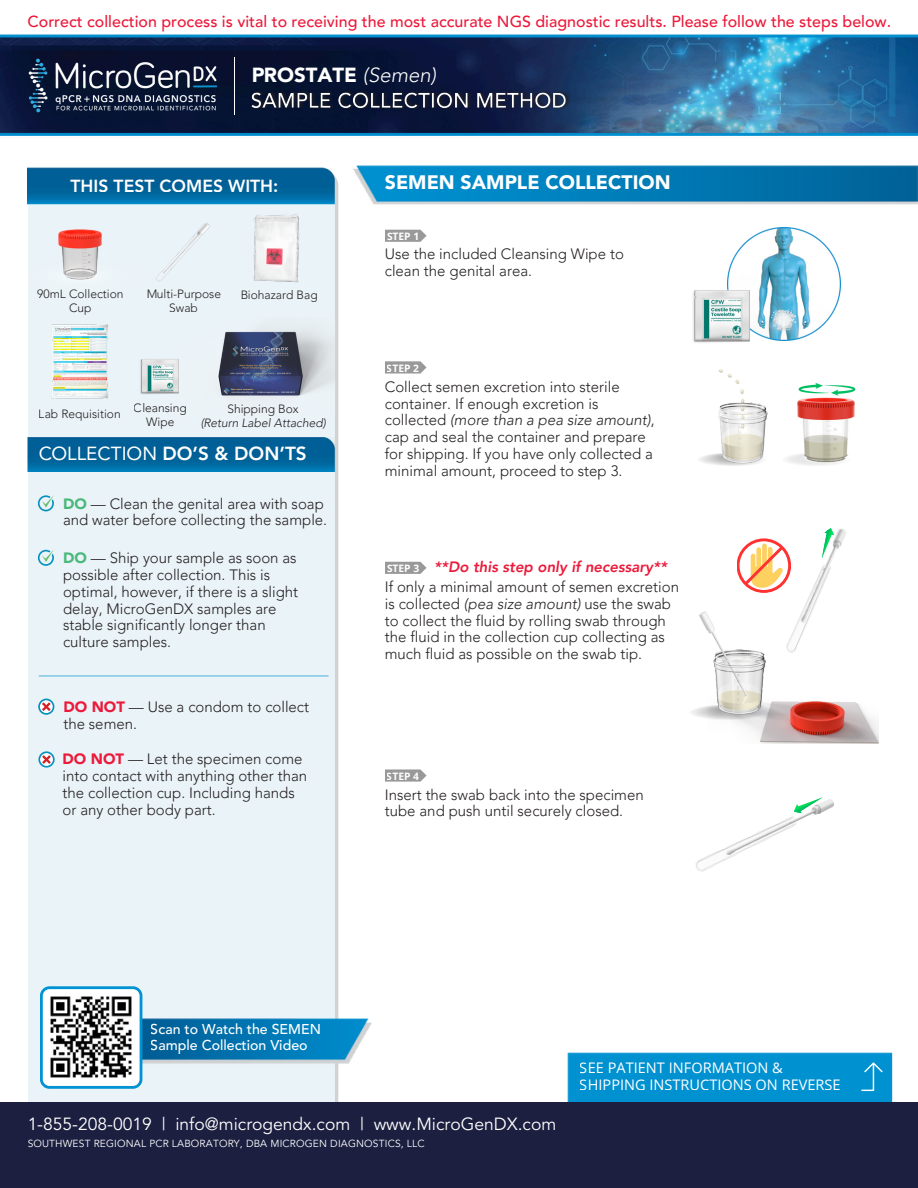
<style>
.page{position:relative;width:918px;height:1188px;background:#fff}
.page>*{position:absolute;margin:0;border:0;box-sizing:border-box;transform-origin:0 0}
.t1{font:900 20.4px "Avenir LT Pro";color:#fff}
.t2{font:900 19.5px "Avenir LT Pro";color:#fff}
.t3{font:800 18.9px "Avenir LT Pro";color:#fff}
.t4{font:17.55px "Avenir";color:#fff}
.t5{font:800 17.55px "Avenir LT Pro";color:#fff}
.t6{font:500 16.05px "Avenir LT Pro";color:#ec1a3b}
.t7{font:300 15px/16.8px "Avenir LT Pro";color:#231f20}
.t8{font:italic 800 15px "Avenir LT Pro";color:#ec1a3b}
.t9{font:14.55px/16.4px "Open Sans";color:#fff}
.t10{font:500 14.1px/15.3px "Avenir LT Std";color:#fff}
.t11{font:300 12px/14px "Avenir LT Pro";color:#231f20;text-align:center}
.t12{font:italic 300 12px "Avenir LT Pro";color:#231f20}
.t13{font:10.2px "Avenir";letter-spacing:.015em;color:#fff}
.t14{font:700 10.2px "Open Sans";color:#fff}
.s1{font-weight:300;font-style:italic}
.s2{font-weight:400}
.s3{font-weight:900;color:#48b97b}
.s4{font-weight:900;color:#ec1a3b}
.s5{font-style:italic}
</style>
<div class="page">
<img style="left:353px;top:165px;width:565px;height:40px">
<div style="left:28px;top:168px;width:288px;height:946px;background:#eaf3f8"></div>
<div style="left:174px;top:167px;width:161px;height:949px;background:#eaf3f8"></div>
<img style="left:0;top:34px;width:918px;height:102px">
<hr style="left:234px;top:57px;width:1px;height:57px;background:#fff">
<img style="left:26px;top:56px;width:194px;height:60px">
<img style="left:28px;top:167px;width:307px;height:38px">
<svg style="left:38px;top:496px;width:15px;height:15px"></svg>
<svg style="left:42px;top:495px;width:12px;height:13px"></svg>
<hr style="left:39px;top:675px;width:290px;height:2px;background:#0091d1">
<img style="left:28px;top:438px;width:308px;height:34px">
<img style="left:335px;top:1052px;width:558px;height:50px">
<svg style="left:861px;top:1063px;width:13px;height:28px"></svg>
<svg style="left:864px;top:1062px;width:19px;height:10px"></svg>
<div style="left:0;top:1102px;width:918px;height:86px;background:#1c1f40"></div>
<div style="left:385px;top:230px;width:42px;height:12px;background:#999"></div>
<div style="left:385px;top:361px;width:42px;height:12px;background:#999"></div>
<div style="left:385px;top:562px;width:42px;height:12px;background:#999"></div>
<div style="left:385px;top:769px;width:42px;height:13px;background:#999"></div>
<img style="left:728px;top:228px;width:112px;height:112px">
<img style="left:699px;top:369px;width:37px;height:97px">
<img style="left:756px;top:713px;width:123px;height:30px">
<img style="left:813px;top:537px;width:31px;height:50px">
<svg style="left:822px;top:567px;width:4px;height:5px"></svg>
<svg style="left:813px;top:528px;width:30px;height:31px"></svg>
<svg style="left:737px;top:538px;width:54px;height:49px"></svg>
<img style="left:691px;top:587px;width:174px;height:145px">
<img style="left:695px;top:799px;width:134px;height:73px">
<svg style="left:787px;top:797px;width:36px;height:28px"></svg>
<img style="left:693px;top:282px;width:63px;height:61px">
<img style="left:736px;top:379px;width:120px;height:87px">
<img style="left:142px;top:980px;width:236px;height:115px">
<svg style="left:40px;top:986px;width:102px;height:103px;background:#80c8e8"></svg>
<img style="left:45px;top:992px;width:92px;height:91px">
<svg style="left:38px;top:551px;width:15px;height:15px"></svg>
<svg style="left:42px;top:550px;width:12px;height:12px"></svg>
<svg style="left:38px;top:699px;width:16px;height:16px"></svg>
<img style="left:249px;top:86px;width:324px;height:28px">
<svg style="left:38px;top:751px;width:17px;height:17px"></svg>
<img style="left:251px;top:202px;width:53px;height:81px">
<img style="left:128px;top:201px;width:102px;height:81px">
<img style="left:218px;top:329px;width:117px;height:67px">
<img style="left:142px;top:359px;width:37px;height:35px">
<img style="left:58px;top:214px;width:92px;height:68px">
<img style="left:52px;top:324px;width:90px;height:75px">
<p class="t6" style="left:28px;top:15px;width:865px">Correct collection process is vital to receiving the most accurate NGS diagnostic results. Please follow the steps below.</p>
<h1 class="t1" style="left:251px;top:66px;width:187px">PROSTATE <span class="s1">(Semen)</span></h1>
<p class="t5" style="left:71px;top:178px;width:209px">THIS TEST COMES WITH:</p>
<p class="t11" style="left:37px;top:288px;width:88px">90mL Collection<br>Cup</p>
<p class="t11" style="left:146px;top:288px;width:76px">Multi-Purpose<br>Swab</p>
<p class="t11" style="left:240px;top:289px;width:79px">Biohazard Bag</p>
<p class="t11" style="left:134px;top:402px;width:54px">Cleansing<br>Wipe</p>
<p class="t11" style="left:39px;top:408px;width:84px">Lab Requisition</p>
<p class="t11" style="left:227px;top:403px;width:73px">Shipping Box</p>
<p class="t12" style="left:200px;top:418px;width:127px">(Return Label Attached)</p>
<p class="t3" style="left:38px;top:446px;width:270px"><span class="s2">COLLECTION</span> DO’S &amp; DON’TS</p>
<p class="t7" style="left:63px;top:496px;width:266px"><span class="s3">DO</span> — Clean the genital area with soap and water before collecting the sample.</p>
<h2 class="t7" style="left:63px;top:551px;width:237px"><span class="s3">DO</span> — Ship your sample as soon as possible after collection. This is optimal, however, if there is a slight delay, MicroGenDX samples are stable significantly longer than culture samples.</h2>
<p class="t7" style="left:63px;top:700px;width:247px"><span class="s4">DO NOT</span> — Use a condom to collect the semen.</p>
<p class="t7" style="left:63px;top:752px;width:246px"><span class="s4">DO NOT</span> — Let the specimen come into contact with anything other than the collection cup. Including hands or any other body part.</p>
<p class="t2" style="left:385px;top:174px;width:287px">SEMEN SAMPLE COLLECTION</p>
<p class="t14" style="left:387px;top:229px;width:34px">STEP 1</p>
<p class="t7" style="left:385px;top:247px;width:241px">Use the included Cleansing Wipe to clean the genital area.</p>
<p class="t14" style="left:387px;top:361px;width:34px">STEP 2</p>
<p class="t7" style="left:385px;top:379px;width:271px">Collect semen excretion into sterile container. If enough excretion is collected <span class="s5">(more than a pea size amount)</span>, cap and seal the container and prepare for shipping. If you have only collected a minimal amount, proceed to step 3.</p>
<p class="t14" style="left:387px;top:561px;width:34px">STEP 3</p>
<p class="t8" style="left:434px;top:561px;width:234px">**Do this step only if necessary**</p>
<p class="t7" style="left:385px;top:580px;width:296px">If only a minimal amount of semen excretion is collected <span class="s5">(pea size amount)</span> use the swab to collect the fluid by rolling swab through the fluid in the collection cup collecting as much fluid as possible on the swab tip.</p>
<p class="t14" style="left:387px;top:769px;width:34px">STEP 4</p>
<p class="t7" style="left:385px;top:787px;width:260px">Insert the swab back into the specimen tube and push until securely closed.</p>
<p class="t10" style="left:151px;top:1023px;width:172px">Scan to Watch the SEMEN<br>Sample Collection Video</p>
<p class="t9" style="left:580px;top:1060px;width:262px">SEE PATIENT INFORMATION &amp;<br>SHIPPING INSTRUCTIONS ON REVERSE</p>
<p class="t4" style="left:28px;top:1113px;width:530px">1-855-208-0019 | info@microgendx.com | www.MicroGenDX.com</p>
<p class="t13" style="left:28px;top:1137px;width:399px">SOUTHWEST REGIONAL PCR LABORATORY, DBA MICROGEN DIAGNOSTICS, LLC</p>
</div>
